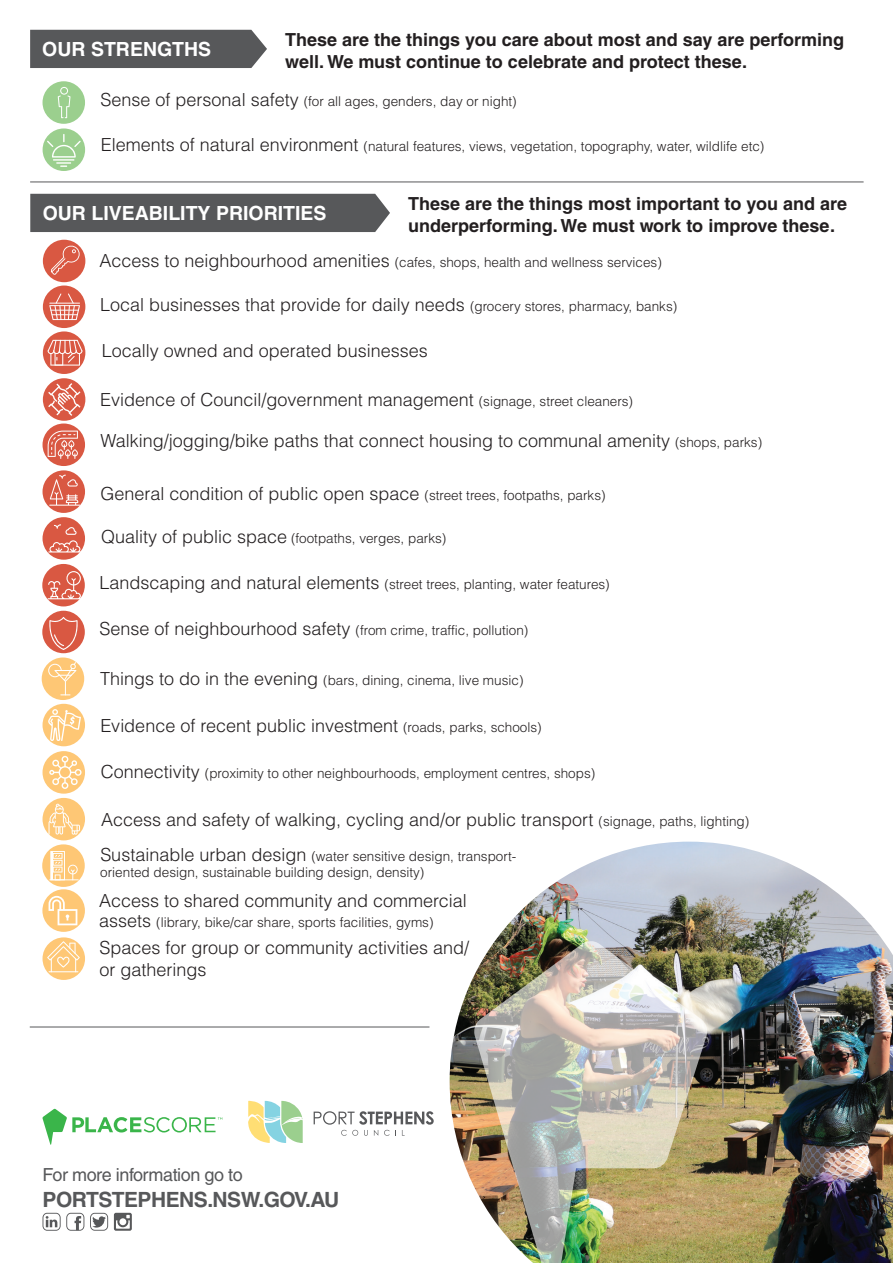
<style>
.page{position:relative;width:893px;height:1263px;background:#fff}
.page>*{position:absolute;margin:0;border:0;box-sizing:border-box;transform-origin:0 0}
.t1{font:700 21px "Helvetica";letter-spacing:-.025em;color:#57585a}
.t2{font:700 19.5px "Helvetica";color:#fff}
.t3{font:300 18px/21.6px "Helvetica";color:#231f20}
.t4{font:700 18px/21.6px "Helvetica";color:#231f20}
.t5{font:18px "Helvetica";letter-spacing:-.025em;color:#57585a}
.t6{font:300 13.5px/16.2px "Helvetica";color:#231f20}
.s1{font-size:18px}
.s2{font-size:13.5px}
</style>
<div class="page">
<div style="left:43px;top:331px;width:42px;height:43px;background:#d95842;border-radius:50%"></div>
<div style="left:42px;top:564px;width:43px;height:42px;background:#d95842;border-radius:50%"></div>
<div style="left:43px;top:285px;width:42px;height:43px;background:#d95842;border-radius:50%"></div>
<div style="left:43px;top:704px;width:42px;height:42px;background:#fec775;border-radius:50%"></div>
<div style="left:42px;top:611px;width:43px;height:42px;background:#d95842;border-radius:50%"></div>
<svg style="left:43px;top:517px;width:42px;height:43px"></svg>
<div style="left:43px;top:798px;width:42px;height:42px;background:#fec775;border-radius:50%"></div>
<div style="left:43px;top:751px;width:42px;height:43px;background:#fec775;border-radius:50%"></div>
<div style="left:30px;top:30px;width:237px;height:38px;background:#57585a"></div>
<div style="left:43px;top:81px;width:42px;height:43px;background:#9bcf8e;border-radius:50%"></div>
<div style="left:43px;top:128px;width:42px;height:43px;background:#9bcf8e;border-radius:50%"></div>
<svg style="left:42px;top:889px;width:43px;height:43px"></svg>
<svg style="left:47px;top:134px;width:34px;height:33px"></svg>
<svg style="left:48px;top:340px;width:34px;height:26px"></svg>
<svg style="left:58px;top:87px;width:13px;height:31px"></svg>
<svg style="left:48px;top:571px;width:33px;height:28px"></svg>
<div style="left:30px;top:194px;width:360px;height:38px;background:#57585a"></div>
<hr style="left:30px;top:182px;width:834px;height:1px;background:#57585a">
<img style="left:450px;top:842px;width:443px;height:421px">
<div style="left:43px;top:470px;width:42px;height:43px;background:#d95842;border-radius:50%"></div>
<div style="left:43px;top:378px;width:42px;height:43px;background:#d95842;border-radius:50%"></div>
<div style="left:43px;top:423px;width:42px;height:43px;background:#d95842;border-radius:50%"></div>
<div style="left:42px;top:844px;width:43px;height:43px;background:#fec775;border-radius:50%"></div>
<div style="left:42px;top:657px;width:42px;height:43px;background:#fec775;border-radius:50%"></div>
<svg style="left:43px;top:937px;width:42px;height:43px"></svg>
<svg style="left:49px;top:475px;width:31px;height:31px"></svg>
<svg style="left:48px;top:431px;width:30px;height:28px"></svg>
<svg style="left:48px;top:524px;width:34px;height:28px"></svg>
<svg style="left:48px;top:709px;width:33px;height:32px"></svg>
<hr style="left:49px;top:879px;width:30px;height:1px;background:#fff">
<svg style="left:50px;top:851px;width:28px;height:29px"></svg>
<svg style="left:48px;top:383px;width:32px;height:33px"></svg>
<svg style="left:49px;top:804px;width:31px;height:31px"></svg>
<svg style="left:47px;top:617px;width:33px;height:33px"></svg>
<svg style="left:48px;top:662px;width:28px;height:33px"></svg>
<svg style="left:47px;top:941px;width:33px;height:31px"></svg>
<svg style="left:49px;top:293px;width:31px;height:27px"></svg>
<hr style="left:30px;top:1026px;width:399px;height:1px;background:#57585a">
<img style="left:473px;top:940px;width:235px;height:323px">
<svg style="left:42px;top:1109px;width:180px;height:36px"></svg>
<svg style="left:314px;top:1111px;width:120px;height:25px"></svg>
<svg style="left:248px;top:1100px;width:55px;height:43px"></svg>
<div style="left:43px;top:240px;width:42px;height:42px;background:#d95842;border-radius:50%"></div>
<svg style="left:51px;top:245px;width:29px;height:30px"></svg>
<svg style="left:49px;top:756px;width:33px;height:33px"></svg>
<svg style="left:49px;top:896px;width:28px;height:29px"></svg>
<svg style="left:43px;top:1213px;width:41px;height:18px"></svg>
<svg style="left:90px;top:1213px;width:18px;height:18px"></svg>
<svg style="left:114px;top:1213px;width:18px;height:18px"></svg>
<h3 class="t4" style="left:285px;top:29px;width:560px">These are the things you care about most and say are performing well. We must continue to celebrate and protect these.</h3>
<h2 class="t2" style="left:42px;top:37px;width:171px">OUR STRENGTHS</h2>
<p class="t6" style="left:101px;top:92px;width:418px"><span class="s1">Sense of personal safety</span> (for all ages, genders, day or night)</p>
<p class="t6" style="left:101px;top:137px;width:665px"><span class="s1">Elements of natural environment</span> (natural features, views, vegetation, topography, water, wildlife etc)</p>
<h2 class="t2" style="left:43px;top:201px;width:285px">OUR LIVEABILITY PRIORITIES</h2>
<h3 class="t4" style="left:408px;top:193px;width:440px">These are the things most important to you and are underperforming. We must work to improve these.</h3>
<p class="t6" style="left:100px;top:254px;width:564px"><span class="s1">Access to neighbourhood amenities</span> (cafes, shops, health and wellness services)</p>
<h3 class="t3" style="left:100px;top:293px;width:579px">Local businesses that provide for daily needs <span class="s2">(grocery stores, pharmacy, banks)</span></h3>
<h3 class="t3" style="left:102px;top:339px;width:328px">Locally owned and operated businesses</h3>
<h3 class="t3" style="left:100px;top:388px;width:534px">Evidence of Council/government management <span class="s2">(signage, street cleaners)</span></h3>
<h3 class="t3" style="left:101px;top:430px;width:663px">Walking/jogging/bike paths that connect housing to communal amenity <span class="s2">(shops, parks)</span></h3>
<h3 class="t3" style="left:100px;top:482px;width:507px">General condition of public open space <span class="s2">(street trees, footpaths, parks)</span></h3>
<p class="t6" style="left:101px;top:530px;width:347px"><span class="s1">Quality of public space</span> (footpaths, verges, parks)</p>
<p class="t6" style="left:100px;top:575px;width:512px"><span class="s1">Landscaping and natural elements</span> (street trees, planting, water features)</p>
<p class="t6" style="left:99px;top:622px;width:430px"><span class="s1">Sense of neighbourhood safety</span> (from crime, traffic, pollution)</p>
<p class="t6" style="left:100px;top:671px;width:425px"><span class="s1">Things to do in the evening</span> (bars, dining, cinema, live music)</p>
<h3 class="t3" style="left:100px;top:714px;width:443px">Evidence of recent public investment <span class="s2">(roads, parks, schools)</span></h3>
<p class="t6" style="left:101px;top:765px;width:496px"><span class="s1">Connectivity</span> (proximity to other neighbourhoods, employment centres, shops)</p>
<h3 class="t3" style="left:101px;top:808px;width:650px">Access and safety of walking, cycling and/or public transport <span class="s2">(signage, paths, lighting)</span></h3>
<p class="t6" style="left:100px;top:847px;width:418px"><span class="s1">Sustainable urban design</span> (water sensitive design, transport&shy;oriented design, sustainable building design, density)</p>
<h3 class="t3" style="left:99px;top:890px;width:369px">Access to shared community and commercial</h3>
<p class="t6" style="left:99px;top:913px;width:336px"><span class="s1">assets</span> (library, bike/car share, sports facilities, gyms)</p>
<h3 class="t3" style="left:99px;top:936px;width:371px">Spaces for group or community activities and/ or gatherings</h3>
<h3 class="t5" style="left:43px;top:1165px;width:202px">For more information go to</h3>
<h1 class="t1" style="left:43px;top:1186px;width:298px">PORTSTEPHENS.NSW.GOV.AU</h1>
</div>
